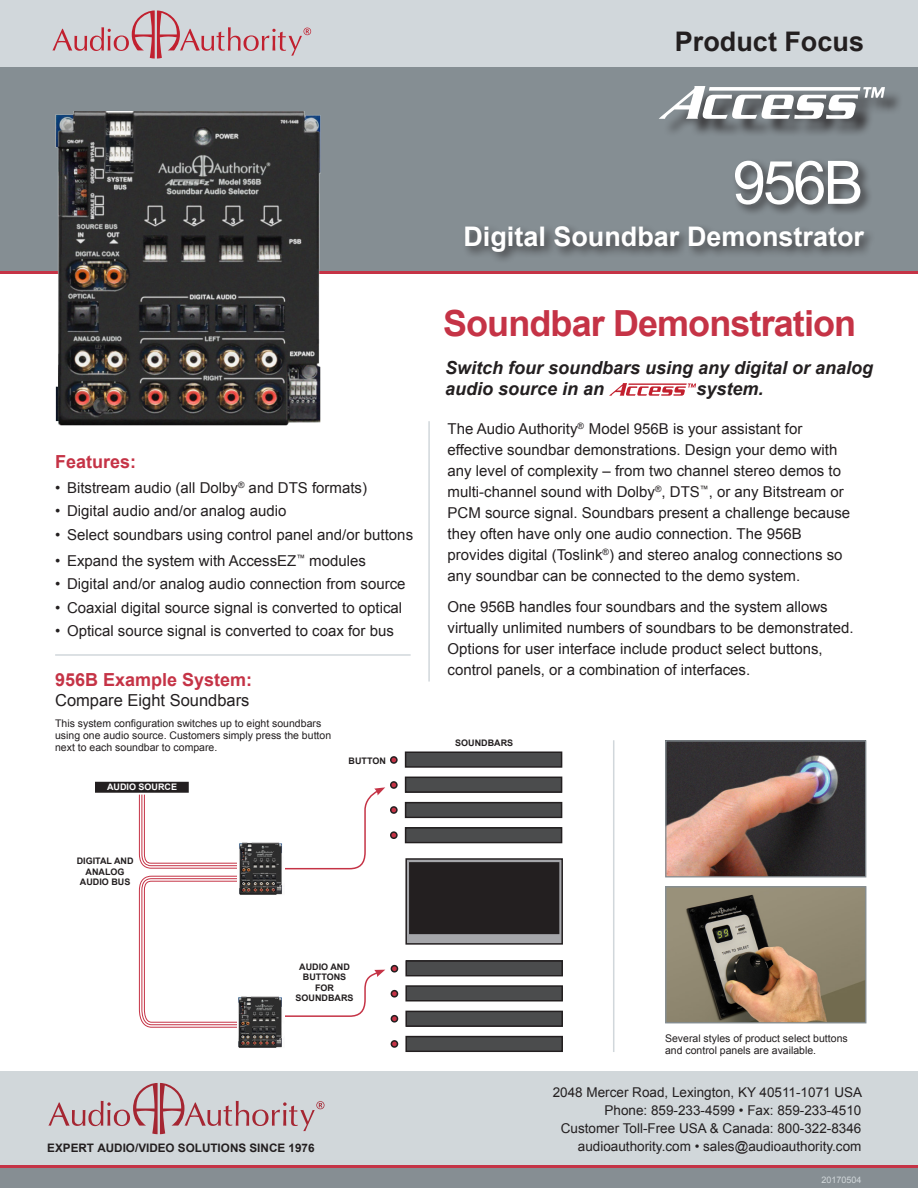
<style>
.page{position:relative;width:918px;height:1188px;background:#fff}
.page>*{position:absolute;margin:0;border:0;box-sizing:border-box;transform-origin:0 0}
.t1{font:60px "Arial";color:#fff}
.Head_1_red{font:700 36px "Arial";letter-spacing:-.025em;color:#c53346}
.t2{font:700 27px "Arial";color:#fff}
.t3{font:700 27px "Arial";color:#231f20}
.Sub_1_black{font:italic 700 18px/21.6px "Arial";color:#231f20}
.Sub_2_red{font:700 18px "Arial";color:#c53346}
.Sub_2_black{font:16.5px "Arial";color:#231f20}
.Body1{font:15px/21px "Arial";color:#231f20}
.Bullet_1_quick{font:15px "Arial";color:#231f20}
.t4{font:13.5px "Arial";color:#231f20}
.t5{font:700 11.7px "Arial";color:#231f20}
.Caption_Left{font:10.5px/12px "Arial";color:#231f20}
.Caption_Left-2{font:700 9px/10.5px "Arial";color:#231f20;text-align:center}
.Caption_Left-3{font:700 9px "Arial";color:#fff}
.t6{font:9px "Arial";color:#d1d7da}
</style>
<div class="page">
<div style="left:0;top:0;width:918px;height:69px;background:#d1d7db"></div>
<div style="left:0;top:67px;width:918px;height:204px;background:#858e93"></div>
<hr style="left:0;top:271px;width:918px;height:3px;background:#c53346">
<div style="left:0;top:1072px;width:918px;height:116px;background:#d1d7da"></div>
<div style="left:0;top:1166px;width:918px;height:22px;background:#868e93"></div>
<hr style="left:0;top:1165px;width:918px;height:3px;background:#c53346">
<hr style="left:428px;top:421px;width:2px;height:261px;background:#d1d7db">
<div style="left:732px;top:157px;width:141px;height:60px;background:#231f20;opacity:.75"></div>
<div style="left:462px;top:223px;width:415px;height:41px;background:#231f20;opacity:.75"></div>
<svg style="left:609px;top:383px;width:87px;height:13px"></svg>
<div style="left:96px;top:783px;width:92px;height:9px;background:#231f20"></div>
<div style="left:95px;top:782px;width:94px;height:11px;border:2px solid #231f20"></div>
<div style="left:406px;top:859px;width:156px;height:85px;background:#a5a6aa"></div>
<div style="left:405px;top:858px;width:158px;height:87px;border:2px solid #231f20"></div>
<div style="left:410px;top:863px;width:149px;height:70px;background:#231f20"></div>
<div style="left:409px;top:862px;width:150px;height:72px;border:2px solid #231f20"></div>
<div style="left:391px;top:1041px;width:7px;height:6px;background:#c53346;border-radius:50%"></div>
<div style="left:391px;top:1040px;width:7px;height:8px;border:2px solid #231f20;border-radius:50%"></div>
<div style="left:391px;top:991px;width:7px;height:6px;background:#c53346;border-radius:50%"></div>
<div style="left:391px;top:990px;width:7px;height:8px;border:2px solid #231f20;border-radius:50%"></div>
<div style="left:391px;top:966px;width:7px;height:6px;background:#c53346;border-radius:50%"></div>
<div style="left:391px;top:965px;width:7px;height:8px;border:2px solid #231f20;border-radius:50%"></div>
<div style="left:391px;top:1016px;width:7px;height:6px;background:#c53346;border-radius:50%"></div>
<div style="left:391px;top:1015px;width:7px;height:8px;border:2px solid #231f20;border-radius:50%"></div>
<div style="left:406px;top:961px;width:156px;height:15px;background:#4b4c4d"></div>
<div style="left:405px;top:960px;width:158px;height:16px;border:2px solid #231f20"></div>
<div style="left:406px;top:986px;width:156px;height:15px;background:#4b4c4d"></div>
<div style="left:405px;top:985px;width:158px;height:16px;border:2px solid #231f20"></div>
<div style="left:406px;top:1011px;width:156px;height:15px;background:#4b4c4d"></div>
<div style="left:405px;top:1011px;width:158px;height:16px;border:2px solid #231f20"></div>
<div style="left:406px;top:1037px;width:156px;height:14px;background:#4b4c4d"></div>
<div style="left:405px;top:1036px;width:158px;height:16px;border:2px solid #231f20"></div>
<svg style="left:138px;top:794px;width:99px;height:75px"></svg>
<svg style="left:138px;top:875px;width:99px;height:153px"></svg>
<svg style="left:285px;top:787px;width:100px;height:83px"></svg>
<svg style="left:285px;top:970px;width:100px;height:47px"></svg>
<img style="left:55px;top:111px;width:266px;height:315px">
<img style="left:238px;top:996px;width:44px;height:52px">
<hr style="left:613px;top:740px;width:1px;height:312px;background:#d1d7db">
<hr style="left:55px;top:654px;width:356px;height:2px;background:#d1d7db">
<img style="left:239px;top:842px;width:43px;height:53px">
<img style="left:667px;top:742px;width:197px;height:133px">
<div style="left:665px;top:740px;width:201px;height:137px;border:1px solid #858e93"></div>
<img style="left:667px;top:888px;width:197px;height:133px">
<div style="left:665px;top:886px;width:201px;height:137px;border:1px solid #858e93"></div>
<div style="left:663px;top:89px;width:240px;height:48px;background:#231f20;opacity:.75"></div>
<svg style="left:659px;top:86px;width:226px;height:33px"></svg>
<div style="left:390px;top:831px;width:8px;height:8px;border:2px solid #231f20;border-radius:50%"></div>
<div style="left:390px;top:781px;width:8px;height:8px;border:2px solid #231f20;border-radius:50%"></div>
<div style="left:390px;top:756px;width:8px;height:8px;border:2px solid #231f20;border-radius:50%"></div>
<div style="left:390px;top:806px;width:8px;height:8px;border:2px solid #231f20;border-radius:50%"></div>
<div style="left:406px;top:752px;width:156px;height:15px;background:#4b4c4d"></div>
<div style="left:405px;top:752px;width:157px;height:16px;border:2px solid #231f20"></div>
<div style="left:406px;top:777px;width:156px;height:15px;background:#4b4c4d"></div>
<div style="left:405px;top:777px;width:157px;height:16px;border:2px solid #231f20"></div>
<div style="left:406px;top:803px;width:156px;height:14px;background:#4b4c4d"></div>
<div style="left:405px;top:802px;width:157px;height:16px;border:2px solid #231f20"></div>
<div style="left:406px;top:828px;width:156px;height:15px;background:#4b4c4d"></div>
<div style="left:405px;top:827px;width:157px;height:16px;border:2px solid #231f20"></div>
<svg style="left:48px;top:1083px;width:276px;height:51px"></svg>
<svg style="left:52px;top:11px;width:259px;height:48px"></svg>
<p class="t3" style="left:675px;top:24px;width:191px">Product Focus</p>
<p class="t1" style="left:732px;top:143px;width:133px">956B</p>
<p class="t2" style="left:463px;top:219px;width:402px">Digital Soundbar Demonstrator</p>
<p class="Head_1_red" style="left:443px;top:300px;width:415px">Soundbar Demonstration</p>
<p class="Sub_2_red" style="left:55px;top:450px;width:83px">Features:</p>
<p class="Bullet_1_quick" style="left:55px;top:478px;width:313px">• Bitstream audio (all Dolby<sup>®</sup> and DTS formats)</p>
<p class="Bullet_1_quick" style="left:55px;top:501px;width:233px">• Digital audio and/or analog audio</p>
<p class="Bullet_1_quick" style="left:55px;top:525px;width:360px">• Select soundbars using control panel and/or buttons</p>
<p class="Bullet_1_quick" style="left:55px;top:551px;width:312px">• Expand the system with AccessEZ<sup>™</sup> modules</p>
<p class="Bullet_1_quick" style="left:55px;top:574px;width:352px">• Digital and/or analog audio connection from source</p>
<p class="Bullet_1_quick" style="left:55px;top:598px;width:349px">• Coaxial digital source signal is converted to optical</p>
<p class="Bullet_1_quick" style="left:55px;top:621px;width:340px">• Optical source signal is converted to coax for bus</p>
<p class="Sub_2_red" style="left:55px;top:668px;width:199px">956B Example System:</p>
<p class="Sub_2_black" style="left:55px;top:690px;width:196px">Compare Eight Soundbars</p>
<p class="Caption_Left" style="left:55px;top:717px;width:278px">This system configuration switches up to eight soundbars using one audio source. Customers simply press the button next to each soundbar to compare.</p>
<p class="Caption_Left-3" style="left:107px;top:781px;width:72px">AUDIO SOURCE</p>
<p class="Caption_Left-2" style="left:77px;top:856px;width:58px">DIGITAL AND<br>ANALOG<br>AUDIO BUS</p>
<p class="Caption_Left-2" style="left:349px;top:756px;width:39px">BUTTON</p>
<p class="Caption_Left-2" style="left:296px;top:962px;width:59px">AUDIO AND<br>BUTTONS<br>FOR<br>SOUNDBARS</p>
<p class="Sub_1_black" style="left:445px;top:357px;width:430px">Switch four soundbars using any digital or analog audio source in an</p>
<p class="Sub_1_black" style="left:696px;top:379px;width:69px">system.</p>
<p class="Body1" style="left:448px;top:418px;width:404px">The Audio Authority<sup>®</sup> Model 956B is your assistant for effective soundbar demonstrations. Design your demo with any level of complexity – from two channel stereo demos to multi-channel sound with Dolby<sup>®</sup>, DTS<sup>™</sup>, or any Bitstream or PCM source signal. Soundbars present a challenge because they often have only one audio connection. The 956B provides digital (Toslink<sup>®</sup>) and stereo analog connections so any soundbar can be connected to the demo system.</p>
<p class="Body1" style="left:448px;top:597px;width:408px">One 956B handles four soundbars and the system allows virtually unlimited numbers of soundbars to be demonstrated.<br>Options for user interface include product select buttons, control panels, or a combination of interfaces.</p>
<p class="Caption_Left-2" style="left:455px;top:738px;width:59px">SOUNDBARS</p>
<p class="Caption_Left" style="left:665px;top:1033px;width:184px">Several styles of product select buttons and control panels are available.</p>
<p class="t4" style="left:553px;top:1084px;width:311px">2048 Mercer Road, Lexington, KY 40511-1071 USA</p>
<p class="t4" style="left:605px;top:1102px;width:258px">Phone: 859-233-4599 • Fax: 859-233-4510</p>
<p class="t4" style="left:561px;top:1120px;width:302px">Customer Toll-Free USA &amp; Canada: 800-322-8346</p>
<p class="t5" style="left:47px;top:1140px;width:269px">EXPERT AUDIO/VIDEO SOLUTIONS SINCE 1976</p>
<p class="t4" style="left:578px;top:1138px;width:285px">audioauthority.com • sales@audioauthority.com</p>
<p class="t6" style="left:821px;top:1174px;width:42px">20170504</p>
</div>
